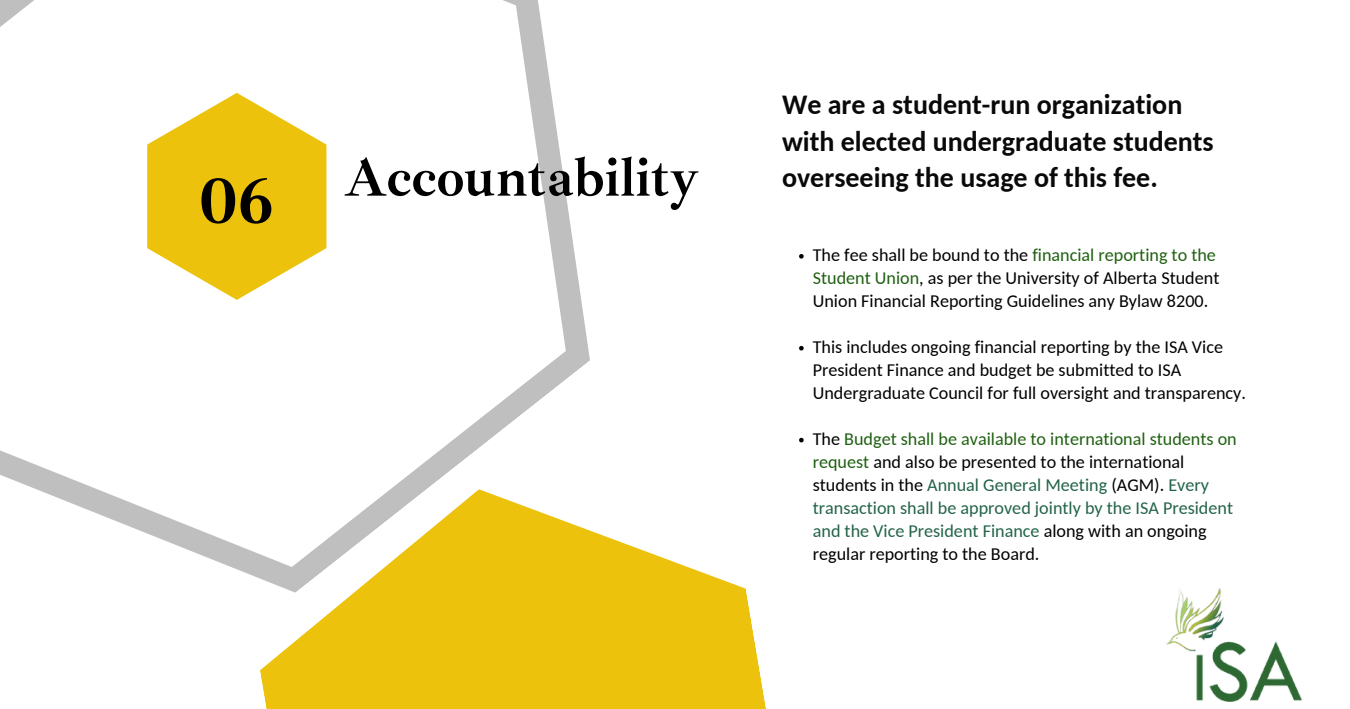
<style>
.page{position:relative;width:1350px;height:709px;background:#fff}
.page>*{position:absolute;margin:0;border:0;box-sizing:border-box;transform-origin:0 0}
.t1{font:700 65.7px "Ibarra Real Nova";color:#000}
.t2{font:700 55.2px "Ibarra Real Nova";color:#000}
.t3{font:700 27.9px/36px "Carlito";color:#090909}
.t4{font:18px/23.1px "Carlito";color:#000}
.s1{color:#1e6010}
.s2{color:#226347}
</style>
<div class="page">
<svg style="left:0;top:0;width:590px;height:569px"></svg>
<svg style="left:147px;top:93px;width:179px;height:207px"></svg>
<svg style="left:236px;top:448px;width:530px;height:261px;fill:#edc20d"></svg>
<svg style="left:799px;top:254px;width:5px;height:5px"></svg>
<svg style="left:799px;top:346px;width:5px;height:4px"></svg>
<svg style="left:799px;top:438px;width:5px;height:4px"></svg>
<img style="left:1166px;top:589px;width:135px;height:112px">
<p class="t1" style="left:198px;top:161px;width:76px">06</p>
<p class="t2" style="left:344px;top:143px;width:356px">Accountability</p>
<p class="t3" style="left:782px;top:89px;width:433px">We are a student-run organization with elected undergraduate students overseeing the usage of this fee.</p>
<p class="t4" style="left:813px;top:245px;width:408px">The fee shall be bound to the <span class="s1">financial reporting to the<br>Student Union</span>, as per the University of Alberta Student<br>Union Financial Reporting Guidelines any Bylaw 8200.</p>
<p class="t4" style="left:813px;top:337px;width:435px">This includes ongoing financial reporting by the ISA Vice<br>President Finance and budget be submitted to ISA<br>Undergraduate Council for full oversight and transparency.</p>
<p class="t4" style="left:813px;top:429px;width:426px">The <span class="s1">Budget shall be available to international students on request</span> and also be presented to the international students in the <span class="s2">Annual General Meeting</span> (AGM). <span class="s2">Every transaction shall be approved jointly by the ISA President and the Vice President Finance</span> along with an ongoing regular reporting to the Board.</p>
</div>
